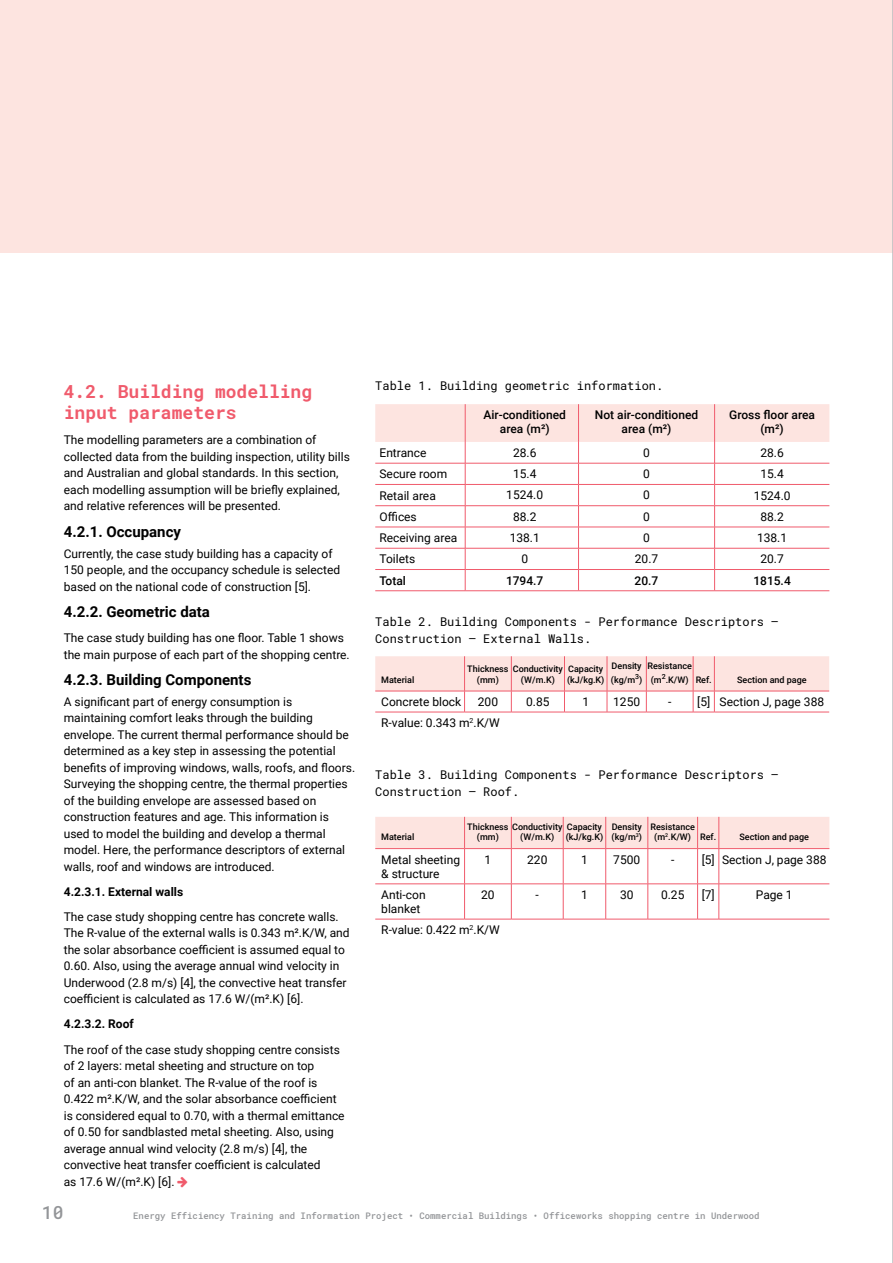
<style>
.page{position:relative;width:893px;height:1263px;background:#fff}
.page>*{position:absolute;margin:0;border:0;box-sizing:border-box;transform-origin:0 0}
.t1{font:700 18px/21.6px "Roboto Mono";color:#f05b6c}
.t2{font:500 18px "Roboto Mono";color:#939598}
.t3{font:700 15px "Roboto";color:#000}
.t4{font:12px/16.5px "Roboto";color:#000}
.t5{font:12px/16.5px "Roboto Mono";color:#000}
.t6{font:500 12px/14.2px "Roboto";color:#000;text-align:center}
.t7{font:700 12px "Roboto";color:#000}
.t8{font:500 9px/10.5px "Roboto";color:#000}
.t9{font:500 9px "Roboto Mono";color:#939598}
</style>
<div class="page">
<div style="left:0;top:0;width:893px;height:253px;background:#fde4e0"></div>
<hr style="left:375px;top:590px;width:90px;height:1px;background:#f05b6c">
<hr style="left:465px;top:590px;width:113px;height:1px;background:#f05b6c">
<hr style="left:578px;top:590px;width:137px;height:1px;background:#f05b6c">
<svg style="left:375px;top:404px;width:454px;height:186px"></svg>
<hr style="left:715px;top:569px;width:114px;height:1px;background:#f05b6c">
<hr style="left:715px;top:590px;width:114px;height:1px;background:#f05b6c">
<svg style="left:375px;top:656px;width:454px;height:57px"></svg>
<hr style="left:714px;top:712px;width:115px;height:1px;background:#f05b6c">
<hr style="left:464px;top:849px;width:1px;height:35px;background:#f05b6c">
<hr style="left:511px;top:849px;width:1px;height:35px;background:#f05b6c">
<hr style="left:563px;top:849px;width:1px;height:35px;background:#f05b6c">
<hr style="left:605px;top:849px;width:1px;height:35px;background:#f05b6c">
<hr style="left:648px;top:849px;width:1px;height:35px;background:#f05b6c">
<hr style="left:697px;top:849px;width:1px;height:35px;background:#f05b6c">
<div style="left:375px;top:817px;width:454px;height:32px;background:#fde4e0"></div>
<hr style="left:719px;top:849px;width:1px;height:35px;background:#f05b6c">
<hr style="left:719px;top:848px;width:110px;height:1px;background:#f05b6c">
<hr style="left:375px;top:883px;width:90px;height:1px;background:#f05b6c">
<hr style="left:464px;top:884px;width:1px;height:35px;background:#f05b6c">
<hr style="left:465px;top:883px;width:46px;height:1px;background:#f05b6c">
<hr style="left:511px;top:884px;width:1px;height:35px;background:#f05b6c">
<hr style="left:511px;top:883px;width:52px;height:1px;background:#f05b6c">
<hr style="left:563px;top:884px;width:1px;height:35px;background:#f05b6c">
<hr style="left:563px;top:883px;width:43px;height:1px;background:#f05b6c">
<hr style="left:605px;top:884px;width:1px;height:35px;background:#f05b6c">
<hr style="left:606px;top:883px;width:42px;height:1px;background:#f05b6c">
<hr style="left:648px;top:884px;width:1px;height:35px;background:#f05b6c">
<hr style="left:648px;top:883px;width:50px;height:1px;background:#f05b6c">
<hr style="left:697px;top:884px;width:1px;height:35px;background:#f05b6c">
<svg style="left:698px;top:883px;width:21px;height:1px"></svg>
<hr style="left:719px;top:884px;width:1px;height:35px;background:#f05b6c">
<hr style="left:719px;top:883px;width:110px;height:1px;background:#f05b6c">
<hr style="left:375px;top:919px;width:90px;height:1px;background:#f05b6c">
<hr style="left:465px;top:919px;width:46px;height:1px;background:#f05b6c">
<hr style="left:511px;top:919px;width:52px;height:1px;background:#f05b6c">
<hr style="left:563px;top:919px;width:43px;height:1px;background:#f05b6c">
<hr style="left:606px;top:919px;width:42px;height:1px;background:#f05b6c">
<hr style="left:648px;top:919px;width:50px;height:1px;background:#f05b6c">
<svg style="left:698px;top:919px;width:21px;height:1px"></svg>
<hr style="left:719px;top:919px;width:110px;height:1px;background:#f05b6c">
<hr style="left:892px;top:0;width:1px;height:1263px;background:#bcbec0">
<h1 class="t1" style="left:64px;top:380px;width:250px">4.2. Building modelling input parameters</h1>
<p class="t4" style="left:64px;top:431px;width:288px">The modelling parameters are a combination of collected data from the building inspection, utility bills and Australian and global standards. In this section, each modelling assumption will be briefly explained, and relative references will be presented.</p>
<p class="t3" style="left:64px;top:521px;width:119px">4.2.1. Occupancy</p>
<p class="t4" style="left:64px;top:545px;width:278px">Currently, the case study building has a capacity of<br>150 people, and the occupancy schedule is selected based on the national code of construction [5].</p>
<p class="t3" style="left:64px;top:601px;width:148px">4.2.2. Geometric data</p>
<p class="t4" style="left:64px;top:629px;width:287px">The case study building has one floor. Table 1 shows the main purpose of each part of the shopping centre.</p>
<p class="t3" style="left:64px;top:669px;width:189px">4.2.3. Building Components</p>
<p class="t4" style="left:64px;top:693px;width:293px">A significant part of energy consumption is maintaining comfort leaks through the building envelope. The current thermal performance should be determined as a key step in assessing the potential benefits of improving windows, walls, roofs, and floors.<br>Surveying the shopping centre, the thermal properties of the building envelope are assessed based on construction features and age. This information is used to model the building and develop a thermal model. Here, the performance descriptors of external walls, roof and windows are introduced.</p>
<p class="t7" style="left:64px;top:883px;width:121px">4.2.3.1. External walls</p>
<p class="t4" style="left:64px;top:908px;width:287px">The case study shopping centre has concrete walls.<br>The R-value of the external walls is 0.343 m².K/W, and the solar absorbance coefficient is assumed equal to 0.60. Also, using the average annual wind velocity in Underwood (2.8 m/s) [4], the convective heat transfer coefficient is calculated as 17.6 W/(m².K) [6].</p>
<p class="t7" style="left:64px;top:1016px;width:72px">4.2.3.2. Roof</p>
<p class="t4" style="left:64px;top:1040px;width:282px">The roof of the case study shopping centre consists of 2 layers: metal sheeting and structure on top<br>of an anti-con blanket. The R-value of the roof is 0.422 m².K/W, and the solar absorbance coefficient is considered equal to 0.70, with a thermal emittance of 0.50 for sandblasted metal sheeting. Also, using average annual wind velocity (2.8 m/s) [4], the convective heat transfer coefficient is calculated<br>as 17.6 W/(m².K) [6].</p>
<p class="t5" style="left:375px;top:377px;width:290px">Table 1. Building geometric information.</p>
<p class="t6" style="left:483px;top:407px;width:84px">Air-conditioned area (m²)</p>
<p class="t6" style="left:595px;top:407px;width:105px">Not air-conditioned area (m²)</p>
<p class="t6" style="left:729px;top:407px;width:87px">Gross floor area (m²)</p>
<p class="t4" style="left:379px;top:444px;width:48px">Entrance</p>
<p class="t4" style="left:513px;top:444px;width:25px">28.6</p>
<p class="t4" style="left:643px;top:444px;width:8px">0</p>
<p class="t4" style="left:760px;top:444px;width:25px">28.6</p>
<p class="t4" style="left:379px;top:465px;width:69px">Secure room</p>
<p class="t4" style="left:513px;top:465px;width:25px">15.4</p>
<p class="t4" style="left:643px;top:465px;width:8px">0</p>
<p class="t4" style="left:760px;top:465px;width:25px">15.4</p>
<p class="t4" style="left:379px;top:487px;width:58px">Retail area</p>
<p class="t4" style="left:506px;top:486px;width:38px">1524.0</p>
<p class="t4" style="left:643px;top:486px;width:8px">0</p>
<p class="t4" style="left:754px;top:487px;width:38px">1524.0</p>
<p class="t4" style="left:379px;top:508px;width:39px">Offices</p>
<p class="t4" style="left:513px;top:508px;width:25px">88.2</p>
<p class="t4" style="left:643px;top:508px;width:8px">0</p>
<p class="t4" style="left:760px;top:508px;width:25px">88.2</p>
<p class="t4" style="left:379px;top:529px;width:79px">Receiving area</p>
<p class="t4" style="left:510px;top:529px;width:32px">138.1</p>
<p class="t4" style="left:643px;top:529px;width:8px">0</p>
<p class="t4" style="left:757px;top:529px;width:32px">138.1</p>
<p class="t4" style="left:379px;top:550px;width:37px">Toilets</p>
<p class="t4" style="left:521px;top:550px;width:8px">0</p>
<p class="t4" style="left:635px;top:550px;width:25px">20.7</p>
<p class="t4" style="left:760px;top:550px;width:25px">20.7</p>
<p class="t6" style="left:379px;top:573px;width:28px">Total</p>
<p class="t6" style="left:506px;top:573px;width:39px">1794.7</p>
<p class="t6" style="left:635px;top:573px;width:25px">20.7</p>
<p class="t6" style="left:753px;top:573px;width:39px">1815.4</p>
<p class="t5" style="left:375px;top:613px;width:405px">Table 2. Building Components - Performance Descriptors –<br>Construction – External Walls.</p>
<p class="t8" style="left:381px;top:674px;width:35px">Material</p>
<p class="t8" style="left:467px;top:663px;width:43px;text-align:center">Thickness (mm)</p>
<p class="t8" style="left:513px;top:663px;width:52px;text-align:center">Conductivity (W/m.K)</p>
<p class="t8" style="left:567px;top:663px;width:39px">Capacity (kJ/kg.K)</p>
<p class="t8" style="left:611px;top:659px;width:33px;line-height:13.5px">Density (kg/m<sup>3</sup>)</p>
<p class="t8" style="left:651px;top:659px;width:63px;line-height:13.5px;text-indent:-3px">Resistance (m<sup>2</sup>.K/W) Ref.</p>
<p class="t8" style="left:737px;top:674px;width:71px">Section and page</p>
<p class="t4" style="left:381px;top:693px;width:81px">Concrete block</p>
<p class="t4" style="left:478px;top:693px;width:22px">200</p>
<p class="t4" style="left:526px;top:693px;width:25px">0.85</p>
<p class="t4" style="left:582px;top:693px;width:8px">1</p>
<p class="t4" style="left:613px;top:693px;width:28px">1250</p>
<p class="t4" style="left:668px;top:693px;width:158px">- [5] Section J, page 388</p>
<p class="t4" style="left:381px;top:714px;width:120px">R-value: 0.343 m<sup>2</sup>.K/W</p>
<p class="t5" style="left:375px;top:766px;width:405px">Table 3. Building Components - Performance Descriptors –<br>Construction – Roof.</p>
<p class="t8" style="left:381px;top:831px;width:35px">Material</p>
<p class="t8" style="left:477px;top:821px;width:87px;text-indent:-10px">Thickness Conductivity (mm)</p>
<p class="t8" style="left:520px;top:831px;width:35px">(W/m.K)</p>
<p class="t8" style="left:566px;top:821px;width:39px">Capacity (kJ/kg.K)</p>
<p class="t8" style="left:612px;top:821px;width:32px">Density (kg/m<sup>3</sup>)</p>
<p class="t8" style="left:654px;top:821px;width:64px;text-indent:-4px">Resistance (m<sup>2</sup>.K/W) Ref.</p>
<p class="t8" style="left:739px;top:831px;width:71px">Section and page</p>
<p class="t4" style="left:381px;top:852px;width:80px;line-height:14.2px">Metal sheeting &amp; structure</p>
<p class="t4" style="left:485px;top:851px;width:8px">1</p>
<p class="t4" style="left:527px;top:851px;width:22px">220</p>
<p class="t4" style="left:581px;top:851px;width:8px">1</p>
<p class="t4" style="left:613px;top:851px;width:28px">7500</p>
<p class="t4" style="left:671px;top:851px;width:157px">- [5] Section J, page 388</p>
<p class="t4" style="left:381px;top:887px;width:46px;line-height:14.2px">Anti-con blanket</p>
<p class="t4" style="left:481px;top:886px;width:15px">20</p>
<p class="t4" style="left:536px;top:886px;width:5px">-</p>
<p class="t4" style="left:581px;top:886px;width:8px">1</p>
<p class="t4" style="left:620px;top:886px;width:15px">30</p>
<p class="t4" style="left:661px;top:886px;width:25px">0.25</p>
<p class="t4" style="left:702px;top:886px;width:15px">[7]</p>
<p class="t4" style="left:756px;top:886px;width:38px">Page 1</p>
<p class="t4" style="left:381px;top:921px;width:120px">R-value: 0.422 m<sup>2</sup>.K/W</p>
<h1 class="t2" style="left:42px;top:1200px;width:23px">10</h1>
<p class="t9" style="left:133px;top:1209px;width:628px">Energy Efficiency Training and Information Project • Commercial Buildings • Officeworks shopping centre in Underwood</p>
</div>
